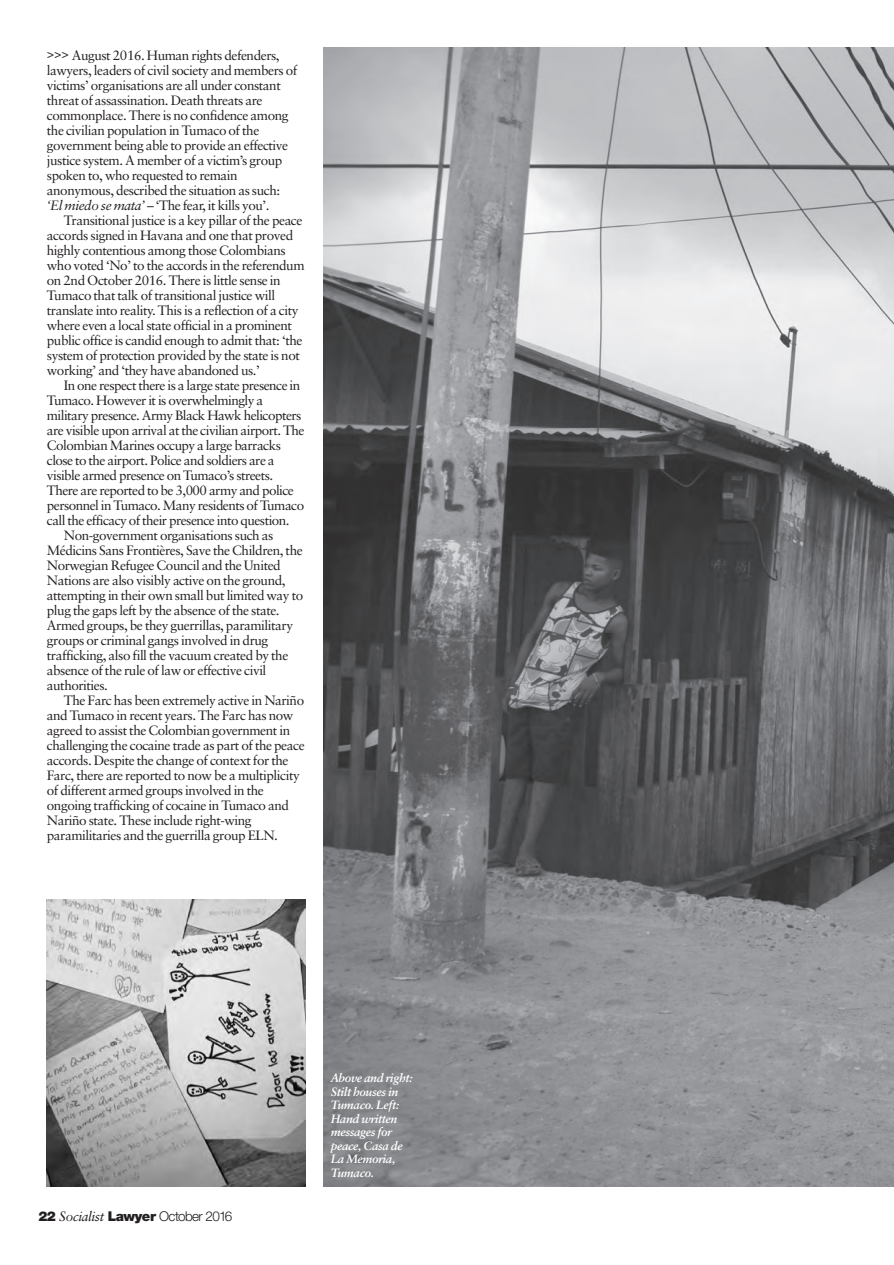
<style>
.page{position:relative;width:894px;height:1265px;background:#fff}
.page>*{position:absolute;margin:0;border:0;box-sizing:border-box;transform-origin:0 0}
.t1{font:13.5px "Sabon";letter-spacing:-.035em;color:#231f20}
.t2{font:300 13.5px "Helvetica Neue CE";letter-spacing:-.05em;color:#231f20}
.t3{font:italic 700 12px/13.5px "Sabon";letter-spacing:-.03em;color:#fff}
.s1{font-style:italic}
.s2{font-weight:900}
.s3{font-family:"Sabon";font-weight:400;font-style:italic}
</style>
<div class="page">
<img style="left:323px;top:48px;width:570px;height:1137px">
<img style="left:47px;top:899px;width:258px;height:286px">
<p class="t1" style="left:72px;top:49px;width:209px">August 2016. Human rights defenders,</p>
<p class="t1" style="left:47px;top:64px;width:252px">lawyers, leaders of civil society and members of</p>
<p class="t1" style="left:47px;top:79px;width:235px">victims’ organisations are all under constant</p>
<p class="t1" style="left:47px;top:94px;width:217px">threat of assassination. Death threats are</p>
<p class="t1" style="left:47px;top:109px;width:243px">commonplace. There is no confidence among</p>
<p class="t1" style="left:47px;top:124px;width:214px">the civilian population in Tumaco of the</p>
<p class="t1" style="left:47px;top:139px;width:243px">government being able to provide an effective</p>
<p class="t1" style="left:47px;top:154px;width:237px">justice system. A member of a victim’s group</p>
<p class="t1" style="left:47px;top:169px;width:192px">spoken to, who requested to remain</p>
<p class="t1" style="left:47px;top:184px;width:235px">anonymous, described the situation as such:</p>
<p class="t1" style="left:47px;top:199px;width:224px"><span class="s1">‘El miedo se mata’</span> – ‘The fear, it kills you’.</p>
<p class="t1" style="left:64px;top:214px;width:240px">Transitional justice is a key pillar of the peace</p>
<p class="t1" style="left:47px;top:229px;width:248px">accords signed in Havana and one that proved</p>
<p class="t1" style="left:47px;top:244px;width:240px">highly contentious among those Colombians</p>
<p class="t1" style="left:47px;top:259px;width:259px">who voted ‘No’ to the accords in the referendum</p>
<p class="t1" style="left:47px;top:274px;width:235px">on 2nd October 2016. There is little sense in</p>
<p class="t1" style="left:47px;top:289px;width:229px">Tumaco that talk of transitional justice will</p>
<p class="t1" style="left:47px;top:304px;width:253px">translate into reality. This is a reflection of a city</p>
<p class="t1" style="left:47px;top:319px;width:246px">where even a local state official in a prominent</p>
<p class="t1" style="left:47px;top:334px;width:257px">public office is candid enough to admit that: ‘the</p>
<p class="t1" style="left:47px;top:349px;width:254px">system of protection provided by the state is not</p>
<p class="t1" style="left:47px;top:364px;width:214px">working’ and ‘they have abandoned us.’</p>
<p class="t1" style="left:64px;top:379px;width:238px">In one respect there is a large state presence in</p>
<p class="t1" style="left:47px;top:394px;width:218px">Tumaco. However it is overwhelmingly a</p>
<p class="t1" style="left:47px;top:409px;width:256px">military presence. Army Black Hawk helicopters</p>
<p class="t1" style="left:47px;top:424px;width:259px">are visible upon arrival at the civilian airport. The</p>
<p class="t1" style="left:47px;top:439px;width:235px">Colombian Marines occupy a large barracks</p>
<p class="t1" style="left:47px;top:454px;width:229px">close to the airport. Police and soldiers are a</p>
<p class="t1" style="left:47px;top:469px;width:228px">visible armed presence on Tumaco’s streets.</p>
<p class="t1" style="left:47px;top:484px;width:248px">There are reported to be 3,000 army and police</p>
<p class="t1" style="left:47px;top:499px;width:259px">personnel in Tumaco. Many residents of Tumaco</p>
<p class="t1" style="left:47px;top:514px;width:244px">call the efficacy of their presence into question.</p>
<p class="t1" style="left:64px;top:529px;width:211px">Non-government organisations such as</p>
<p class="t1" style="left:47px;top:544px;width:257px">Médicins Sans Frontières, Save the Children, the</p>
<p class="t1" style="left:47px;top:559px;width:235px">Norwegian Refugee Council and the United</p>
<p class="t1" style="left:47px;top:574px;width:240px">Nations are also visibly active on the ground,</p>
<p class="t1" style="left:47px;top:589px;width:258px">attempting in their own small but limited way to</p>
<p class="t1" style="left:47px;top:604px;width:234px">plug the gaps left by the absence of the state.</p>
<p class="t1" style="left:47px;top:619px;width:247px">Armed groups, be they guerrillas, paramilitary</p>
<p class="t1" style="left:47px;top:634px;width:223px">groups or criminal gangs involved in drug</p>
<p class="t1" style="left:47px;top:649px;width:243px">trafficking, also fill the vacuum created by the</p>
<p class="t1" style="left:47px;top:664px;width:221px">absence of the rule of law or effective civil</p>
<p class="t1" style="left:47px;top:679px;width:63px">authorities.</p>
<p class="t1" style="left:64px;top:694px;width:242px">The Farc has been extremely active in Nariño</p>
<p class="t1" style="left:47px;top:709px;width:248px">and Tumaco in recent years. The Farc has now</p>
<p class="t1" style="left:47px;top:724px;width:245px">agreed to assist the Colombian government in</p>
<p class="t1" style="left:47px;top:739px;width:259px">challenging the cocaine trade as part of the peace</p>
<p class="t1" style="left:47px;top:754px;width:243px">accords. Despite the change of context for the</p>
<p class="t1" style="left:47px;top:769px;width:254px">Farc, there are reported to now be a multiplicity</p>
<p class="t1" style="left:47px;top:784px;width:218px">of different armed groups involved in the</p>
<p class="t1" style="left:47px;top:799px;width:243px">ongoing trafficking of cocaine in Tumaco and</p>
<p class="t1" style="left:47px;top:814px;width:206px">Nariño state. These include right-wing</p>
<p class="t1" style="left:47px;top:829px;width:232px">paramilitaries and the guerrilla group ELN.</p>
<p class="t1" style="left:47px;top:48px;width:23px">&gt;&gt;&gt;</p>
<p class="t2" style="left:38px;top:1211px;width:195px"><span class="s2">22</span> <span class="s3">Socialist</span> <span class="s2">Lawyer</span> October 2016</p>
<p class="t3" style="left:330px;top:1072px;width:83px">Above and right:<br>Stilt houses in<br>Tumaco. Left:<br>Hand written messages for peace, Casa de<br>La Memoria,<br>Tumaco.</p>
</div>
